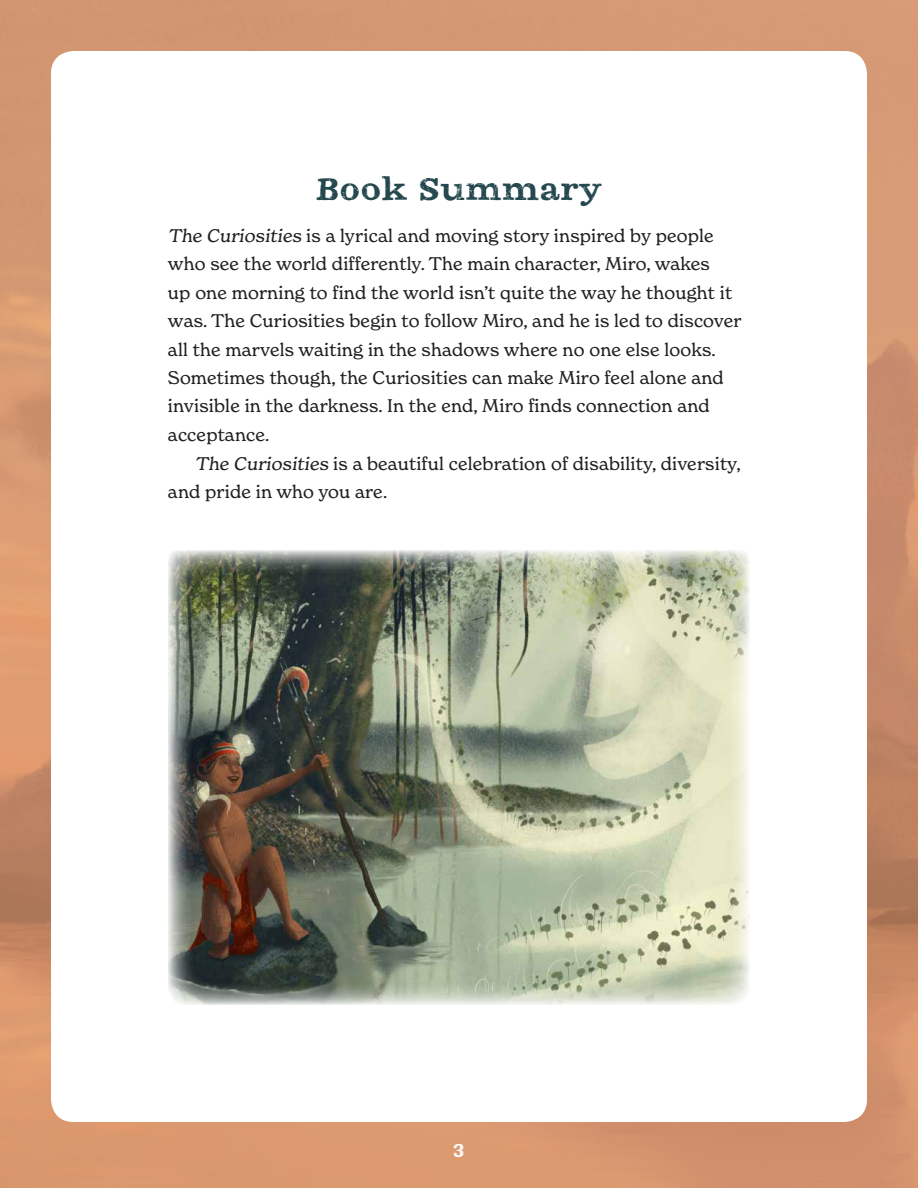
<style>
.page{position:relative;width:918px;height:1188px;background:#fff}
.page>*{position:absolute;margin:0;border:0;box-sizing:border-box;transform-origin:0 0}
.t1{font:30px "Zapatista";letter-spacing:.02em;color:#24484d}
.t2{font:18px/28.5px "New Spirit";letter-spacing:.01em;color:#231f20}
.t3{font:18px "Zapatista";color:#fff}
</style>
<div class="page">
<img style="left:0;top:84px;width:918px;height:1104px">
<div style="left:0;top:0;width:918px;height:84px;background:#d49972"></div>
<div style="left:51px;top:51px;width:816px;height:1071px;background:#fff;border-radius:22px"></div>
<img style="left:168px;top:550px;width:582px;height:455px">
<h1 class="t1" style="left:316px;top:169px;width:287px">Book Summary</h1>
<p class="t2" style="left:168px;top:221px;width:575px">The Curiosities is a lyrical and moving story inspired by people who see the world differently. The main character, Miro, wakes<br>up one morning to find the world isn’t quite the way he thought it was. The Curiosities begin to follow Miro, and he is led to discover all the marvels waiting in the shadows where no one else looks.<br>Sometimes though, the Curiosities can make Miro feel alone and invisible in the darkness. In the end, Miro finds connection and acceptance.</p>
<p class="t2" style="left:168px;top:449px;width:574px;text-indent:27px">The Curiosities is a beautiful celebration of disability, diversity, and pride in who you are.</p>
<p class="t3" style="left:453px;top:1139px;width:13px">3</p>
</div>
